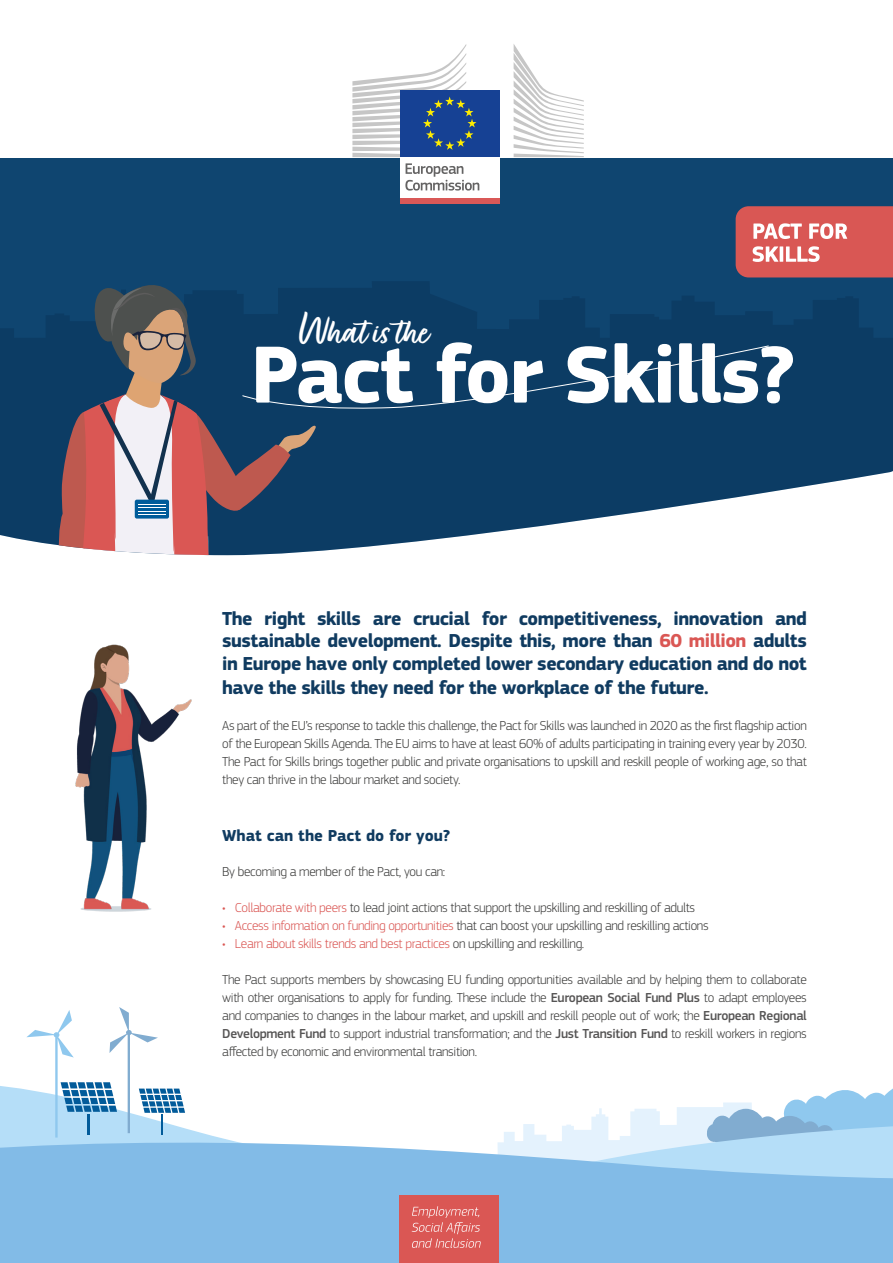
<style>
.page{position:relative;width:893px;height:1263px;background:#fff}
.page>*{position:absolute;margin:0;border:0;box-sizing:border-box;transform-origin:0 0}
.PFS_-_Chapter_Number{font:700 84px "EC Square Sans Pro";letter-spacing:-.025em;color:#fff}
.PFS_-_Chapter_Number-2{font:44.1px "Fave Script Bold Pro";color:#fff}
.PFS_Body_Copy{font:700 19.5px/23px "EC Square Sans Pro";letter-spacing:-.025em;color:#103b60;text-align:justify}
.t1{font:700 16.5px "EC Square Sans Pro";color:#103b60}
.PFS_Body_Copy-2{font:300 13.5px/18px "EC Square Sans Pro";letter-spacing:-.025em;color:#3c3c3b;text-align:justify}
.t2{font:300 13.5px "EC Square Sans Pro";letter-spacing:-.025em;color:#da5754}
.s1{color:#da5754}
.s2{color:#3c3c3b}
.s3{font-weight:500;color:#555454}
</style>
<div class="page">
<svg style="left:523px;top:1089px;width:370px;height:40px"></svg>
<svg style="left:0;top:1086px;width:187px;height:43px"></svg>
<svg style="left:0;top:1129px;width:893px;height:134px;background:#91c4ea"></svg>
<svg style="left:26px;top:1007px;width:159px;height:130px"></svg>
<div style="left:0;top:158px;width:893px;height:123px;background:#0f4570"></div>
<svg style="left:0;top:281px;width:58px;height:193px;background:#0c3e67"></svg>
<div style="left:400px;top:1195px;width:99px;height:68px;background:#da5754"></div>
<svg style="left:412px;top:1206px;width:69px;height:42px"></svg>
<img style="left:75px;top:644px;width:117px;height:268px">
<svg style="left:0;top:474px;width:245px;height:82px"></svg>
<div style="left:400px;top:155px;width:99px;height:44px;background:#fff"></div>
<div style="left:400px;top:90px;width:99px;height:67px;background:#164194"></div>
<svg style="left:352px;top:44px;width:124px;height:113px"></svg>
<div style="left:400px;top:198px;width:99px;height:6px;background:#d95857"></div>
<svg style="left:514px;top:44px;width:70px;height:113px"></svg>
<svg style="left:405px;top:163px;width:74px;height:28px"></svg>
<svg style="left:58px;top:206px;width:835px;height:349px;background:#3c5876"></svg>
<p class="PFS_-_Chapter_Number-2" style="left:300px;top:307px;width:131px">What is the</p>
<p class="PFS_-_Chapter_Number" style="left:251px;top:325px;width:547px">Pact for Skills?</p>
<p class="PFS_Body_Copy" style="left:222px;top:608px;width:586px">The right skills are crucial for competitiveness, innovation and sustainable development. Despite this, more than <span class="s1">60 million</span> adults in Europe have only completed lower secondary education and do not have the skills they need for the workplace of the future.</p>
<p class="PFS_Body_Copy-2" style="left:222px;top:716px;width:586px">As part of the EU’s response to tackle this challenge, the Pact for Skills was launched in 2020 as the first flagship action of the European Skills Agenda. The EU aims to have at least 60% of adults participating in training every year by 2030.<br>The Pact for Skills brings together public and private organisations to upskill and reskill people of working age, so that they can thrive in the labour market and society.</p>
<p class="t1" style="left:222px;top:826px;width:230px">What can the Pact do for you?</p>
<p class="PFS_Body_Copy-2" style="left:222px;top:863px;width:225px">By becoming a member of the Pact, you can:</p>
<p class="PFS_Body_Copy-2" style="left:222px;top:899px;width:475px"><span class="s1">• Collaborate with peers</span> to lead joint actions that support the upskilling and reskilling of adults</p>
<p class="PFS_Body_Copy-2" style="left:222px;top:917px;width:488px"><span class="s1">• Access information on funding opportunities</span> that can boost your upskilling and reskilling actions</p>
<p class="t2" style="left:222px;top:936px;width:364px">• Learn about skills trends and best practices <span class="s2">on upskilling and reskilling.</span></p>
<p class="PFS_Body_Copy-2" style="left:222px;top:971px;width:586px">The Pact supports members by showcasing EU funding opportunities available and by helping them to collaborate with other organisations to apply for funding. These include the <span class="s3">European Social Fund Plus</span> to adapt employees and companies to changes in the labour market, and upskill and reskill people out of work; the <span class="s3">European Regional Development Fund</span> to support industrial transformation; and the <span class="s3">Just Transition Fund</span> to reskill workers in regions affected by economic and environmental transition.</p>
</div>
